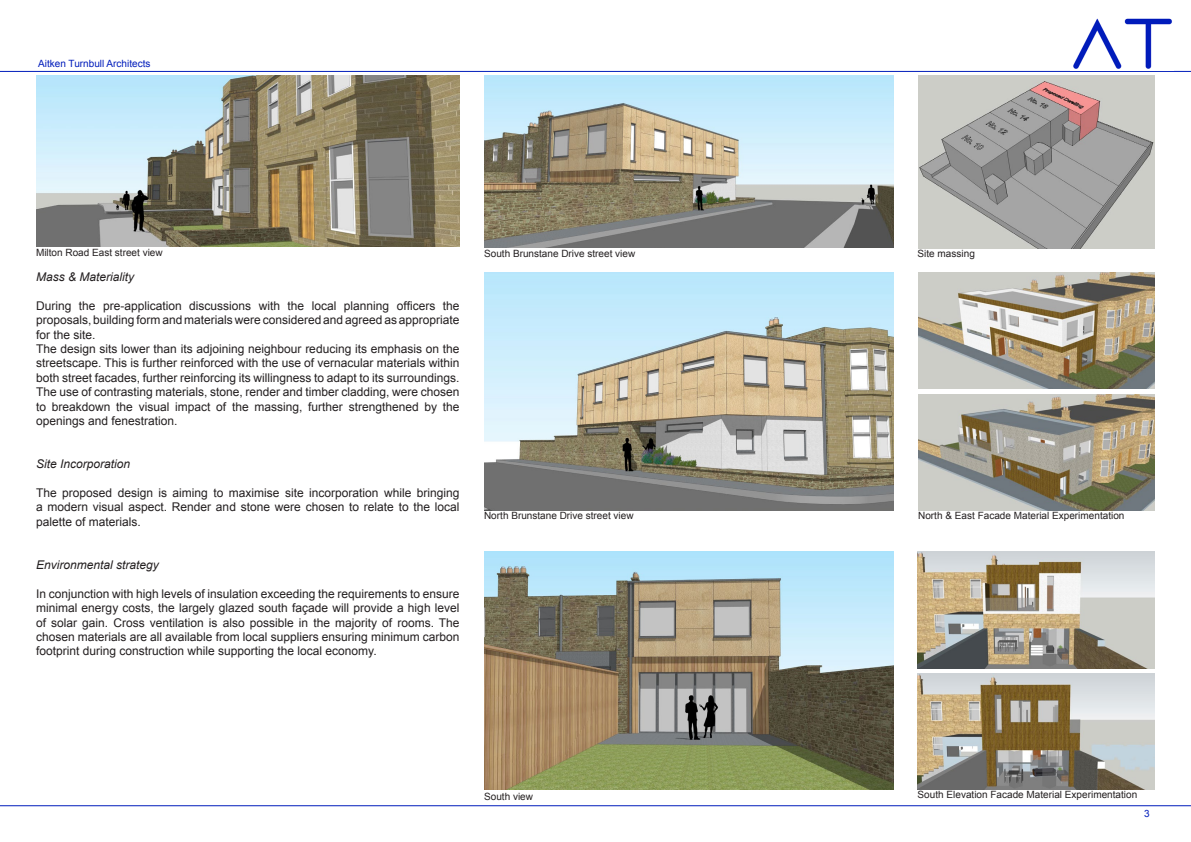
<style>
.page{position:relative;width:1191px;height:842px;background:#fff}
.page>*{position:absolute;margin:0;border:0;box-sizing:border-box;transform-origin:0 0}
.t1{font:12px/14.4px "Arial";color:#231f20;text-align:justify}
.t2{font:italic 12px "Arial";color:#231f20}
.t3{font:10px "Arial";color:#231f20}
.t4{font:10px "Arial";color:#001cbb}
</style>
<div class="page">
<hr style="left:0;top:71px;width:1191px;height:1px;background:#001cbb">
<hr style="left:0;top:805px;width:1191px;height:1px;background:#001cbb">
<img style="left:1073px;top:18px;width:99px;height:51px">
<img style="left:484px;top:552px;width:409px;height:238px">
<img style="left:918px;top:75px;width:237px;height:174px">
<img style="left:36px;top:75px;width:423px;height:172px">
<img style="left:484px;top:75px;width:409px;height:173px">
<img style="left:918px;top:272px;width:237px;height:116px">
<img style="left:917px;top:552px;width:238px;height:116px">
<img style="left:918px;top:394px;width:237px;height:116px">
<img style="left:917px;top:674px;width:237px;height:116px">
<img style="left:484px;top:272px;width:409px;height:238px">
<p class="t4" style="left:38px;top:57px;width:114px">Aitken Turnbull Architects</p>
<p class="t3" style="left:36px;top:246px;width:128px">Milton Road East street view</p>
<p class="t3" style="left:484px;top:247px;width:153px">South Brunstane Drive street view</p>
<p class="t3" style="left:917px;top:247px;width:59px">Site massing</p>
<p class="t2" style="left:36px;top:269px;width:100px">Mass &amp; Materiality</p>
<p class="t1" style="left:36px;top:298px;width:425px">During the pre-application discussions with the local planning officers the proposals, building form and materials were considered and agreed as appropriate for the site.</p>
<p class="t1" style="left:36px;top:342px;width:425px">The design sits lower than its adjoining neighbour reducing its emphasis on the streetscape. This is further reinforced with the use of vernacular materials within both street facades, further reinforcing its willingness to adapt to its surroundings.<br>The use of contrasting materials, stone, render and timber cladding, were chosen to breakdown the visual impact of the massing, further strengthened by the openings and fenestration.</p>
<p class="t2" style="left:36px;top:456px;width:96px">Site Incorporation</p>
<p class="t1" style="left:36px;top:486px;width:425px">The proposed design is aiming to maximise site incorporation while bringing a modern visual aspect. Render and stone were chosen to relate to the local palette of materials.</p>
<p class="t2" style="left:36px;top:557px;width:124px">Environmental strategy</p>
<p class="t1" style="left:36px;top:586px;width:425px">In conjunction with high levels of insulation exceeding the requirements to ensure minimal energy costs, the largely glazed south façade will provide a high level of solar gain. Cross ventilation is also possible in the majority of rooms. The chosen materials are all available from local suppliers ensuring minimum carbon footprint during construction while supporting the local economy.</p>
<p class="t3" style="left:484px;top:509px;width:151px">North Brunstane Drive street view</p>
<p class="t3" style="left:484px;top:790px;width:50px">South view</p>
<p class="t3" style="left:918px;top:509px;width:208px">North &amp; East Facade Material Experimentation</p>
<p class="t3" style="left:917px;top:788px;width:221px">South Elevation Facade Material Experimentation</p>
<p class="t4" style="left:1144px;top:806px;width:7px">3</p>
</div>
